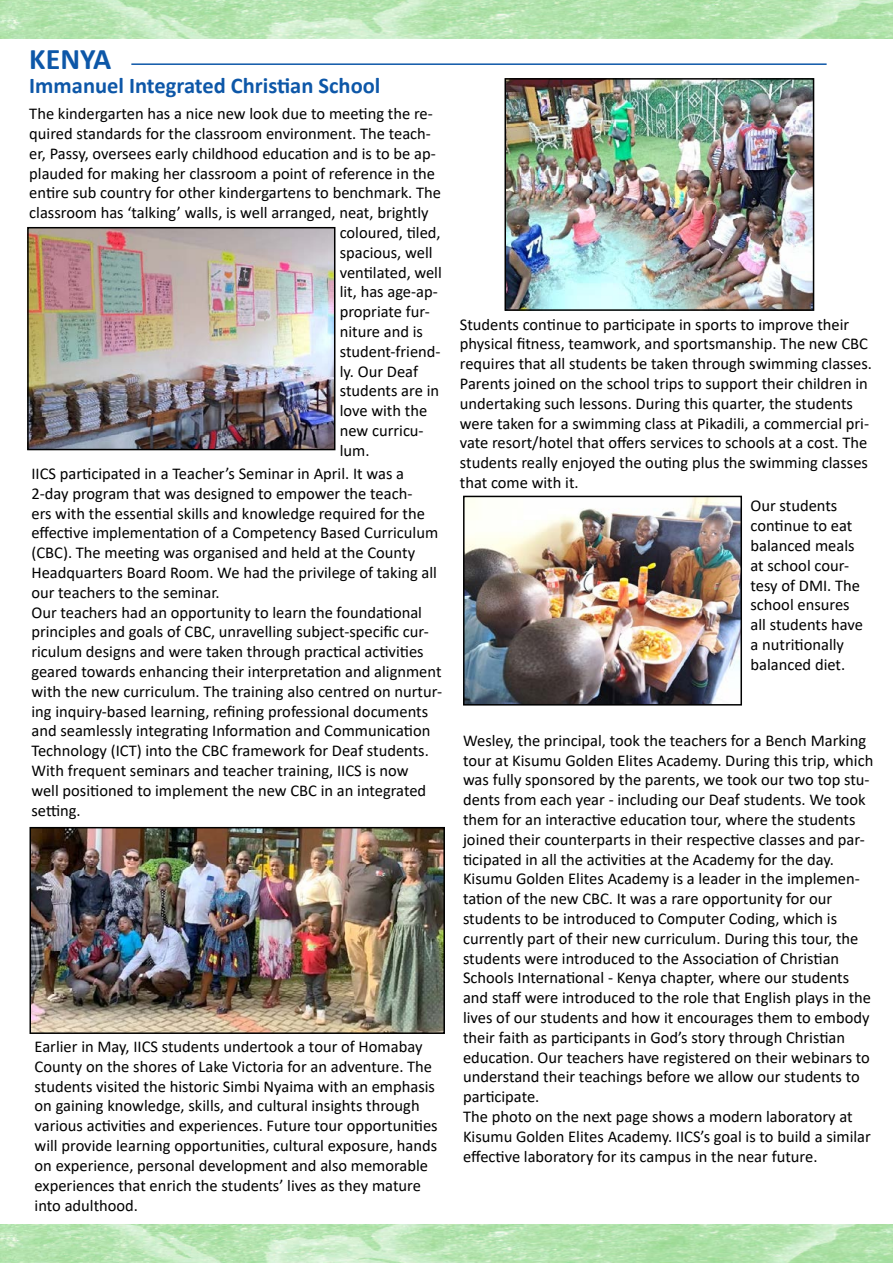
<style>
.page{position:relative;width:893px;height:1263px;background:#fff}
.page>*{position:absolute;margin:0;border:0;box-sizing:border-box;transform-origin:0 0}
.t1{font:700 30px "Calibri";color:#0d57a8}
.t2{font:700 22.5px "Calibri";color:#0d57a8}
.t3{font:16.5px/19.8px "Calibri";color:#000}
</style>
<div class="page">
<img style="left:0;top:0;width:893px;height:38px">
<img style="left:0;top:1225px;width:893px;height:38px">
<hr style="left:131px;top:63px;width:696px;height:2px;background:#0d57a8">
<img style="left:30px;top:230px;width:302px;height:217px">
<div style="left:27px;top:227px;width:308px;height:223px;border:2px solid #000"></div>
<img style="left:32px;top:830px;width:410px;height:201px">
<div style="left:29px;top:827px;width:416px;height:207px;border:2px solid #000"></div>
<img style="left:507px;top:81px;width:304px;height:227px">
<div style="left:504px;top:78px;width:310px;height:233px;border:2px solid #000"></div>
<img style="left:466px;top:499px;width:273px;height:203px">
<div style="left:463px;top:496px;width:279px;height:209px;border:2px solid #000"></div>
<h1 class="t1" style="left:29px;top:38px;width:84px">KENYA</h1>
<h2 class="t2" style="left:29px;top:70px;width:353px">Immanuel Integrated Christian School</h2>
<p class="t3" style="left:29px;top:103px;width:405px">The kindergarten has a nice new look due to meeting the re-</p>
<p class="t3" style="left:29px;top:123px;width:403px">quired standards for the classroom environment. The teach-</p>
<p class="t3" style="left:29px;top:143px;width:408px">er, Passy, oversees early childhood education and is to be ap-</p>
<p class="t3" style="left:29px;top:163px;width:407px">plauded for making her classroom a point of reference in the</p>
<p class="t3" style="left:29px;top:183px;width:413px">entire sub country for other kindergartens to benchmark. The</p>
<p class="t3" style="left:29px;top:202px;width:401px">classroom has ‘talking’ walls, is well arranged, neat, brightly</p>
<p class="t3" style="left:340px;top:222px;width:102px">coloured, tiled,</p>
<p class="t3" style="left:340px;top:242px;width:94px">spacious, well</p>
<p class="t3" style="left:340px;top:262px;width:104px">ventilated, well</p>
<p class="t3" style="left:340px;top:282px;width:100px">lit, has age-ap-</p>
<p class="t3" style="left:340px;top:301px;width:92px">propriate fur-</p>
<p class="t3" style="left:340px;top:321px;width:85px">niture and is</p>
<p class="t3" style="left:340px;top:341px;width:102px">student-friend-</p>
<p class="t3" style="left:340px;top:361px;width:80px">ly. Our Deaf</p>
<p class="t3" style="left:340px;top:381px;width:101px">students are in</p>
<p class="t3" style="left:340px;top:400px;width:89px">love with the</p>
<p class="t3" style="left:340px;top:420px;width:85px">new curricu-</p>
<p class="t3" style="left:340px;top:440px;width:31px">lum.</p>
<p class="t3" style="left:31px;top:463px;width:412px">IICS participated in a Teacher’s Seminar in April. It was a 2-day program that was designed to empower the teach-<br>ers with the essential skills and knowledge required for the effective implementation of a Competency Based Curriculum (CBC). The meeting was organised and held at the County Headquarters Board Room. We had the privilege of taking all our teachers to the seminar.<br>Our teachers had an opportunity to learn the foundational principles and goals of CBC, unravelling subject-specific cur&shy;riculum designs and were taken through practical activities geared towards enhancing their interpretation and alignment with the new curriculum. The training also centred on nurtur&shy;ing inquiry-based learning, refining professional documents and seamlessly integrating Information and Communication Technology (ICT) into the CBC framework for Deaf students.<br>With frequent seminars and teacher training, IICS is now<br>well positioned to implement the new CBC in an integrated setting.</p>
<p class="t3" style="left:35px;top:1036px;width:405px">Earlier in May, IICS students undertook a tour of Homabay County on the shores of Lake Victoria for an adventure. The students visited the historic Simbi Nyaima with an emphasis on gaining knowledge, skills, and cultural insights through various activities and experiences. Future tour opportunities will provide learning opportunities, cultural exposure, hands on experience, personal development and also memorable experiences that enrich the students’ lives as they mature into adulthood.</p>
<p class="t3" style="left:460px;top:314px;width:414px">Students continue to participate in sports to improve their physical fitness, teamwork, and sportsmanship. The new CBC requires that all students be taken through swimming classes.<br>Parents joined on the school trips to support their children in undertaking such lessons. During this quarter, the students were taken for a swimming class at Pikadili, a commercial pri&shy;vate resort/hotel that offers services to schools at a cost. The students really enjoyed the outing plus the swimming classes that come with it.</p>
<p class="t3" style="left:750px;top:496px;width:114px">Our students continue to eat balanced meals at school cour&shy;tesy of DMI. The school ensures all students have a nutritionally balanced diet.</p>
<p class="t3" style="left:463px;top:730px;width:412px">Wesley, the principal, took the teachers for a Bench Marking tour at Kisumu Golden Elites Academy. During this trip, which was fully sponsored by the parents, we took our two top stu&shy;dents from each year - including our Deaf students. We took them for an interactive education tour, where the students joined their counterparts in their respective classes and par&shy;ticipated in all the activities at the Academy for the day.<br>Kisumu Golden Elites Academy is a leader in the implemen&shy;tation of the new CBC. It was a rare opportunity for our students to be introduced to Computer Coding, which is currently part of their new curriculum. During this tour, the students were introduced to the Association of Christian Schools International - Kenya chapter, where our students and staff were introduced to the role that English plays in the lives of our students and how it encourages them to embody their faith as participants in God’s story through Christian education. Our teachers have registered on their webinars to understand their teachings before we allow our students to participate.<br>The photo on the next page shows a modern laboratory at Kisumu Golden Elites Academy. IICS’s goal is to build a similar effective laboratory for its campus in the near future.</p>
</div>
